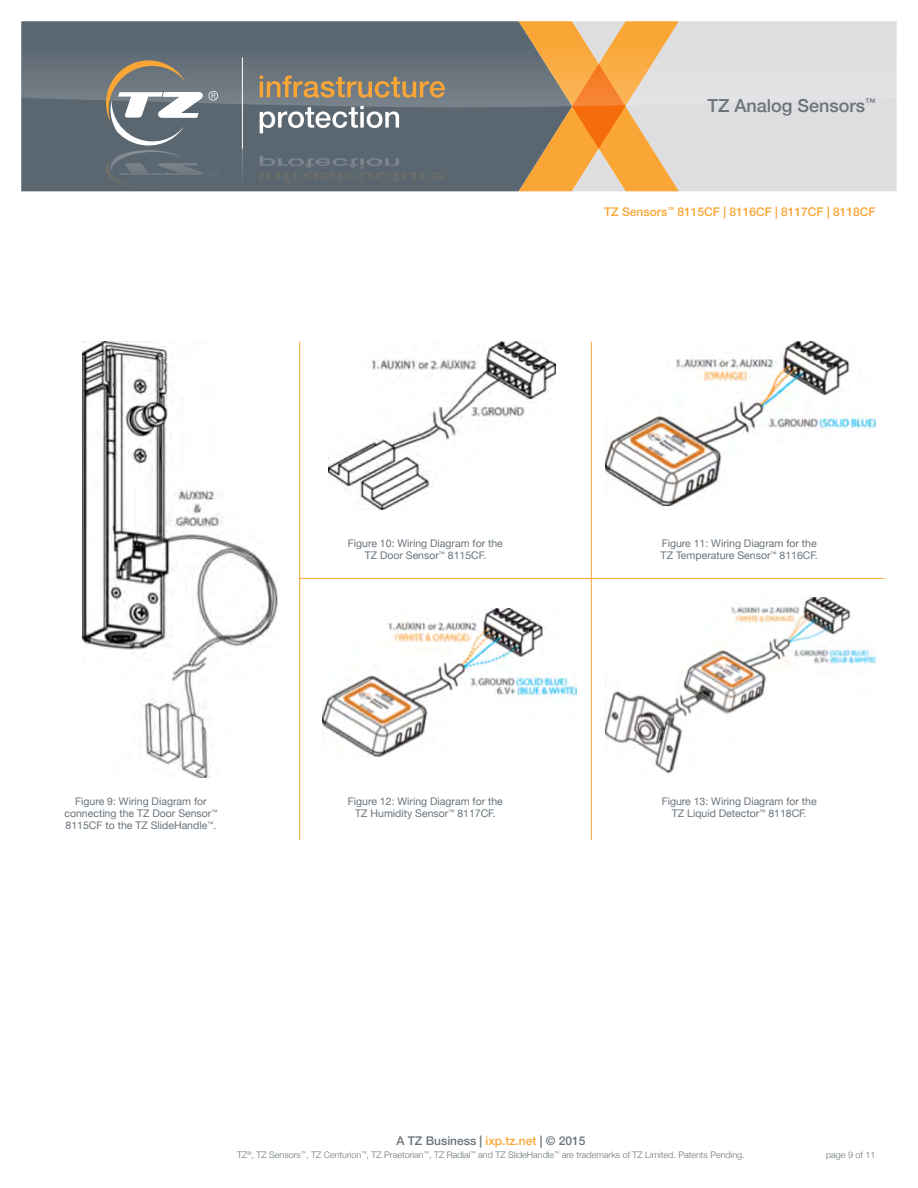
<style>
.page{position:relative;width:918px;height:1188px;background:#fff}
.page>*{position:absolute;margin:0;border:0;box-sizing:border-box;transform-origin:0 0}
.t1{font:500 18px "Helvetica Neue";color:#6a747b}
.t2{font:500 12px "Helvetica Neue";color:#faa636}
.t3{font:500 12px "Helvetica Neue";color:#6a747b}
.diagram_notation{font:10.5px/12px "Helvetica Neue";color:#69747c;text-align:center}
.t4{font:300 9px "Helvetica Neue";color:#6a747b}
.s1{color:#faa636}
</style>
<div class="page">
<div style="left:21px;top:107px;width:498px;height:84px;background:#5a6670"></div>
<div style="left:679px;top:107px;width:218px;height:84px;background:#dedee1"></div>
<svg style="left:21px;top:21px;width:876px;height:86px;background:#90979e"></svg>
<hr style="left:242px;top:57px;width:1px;height:92px;background:#fff">
<svg style="left:260px;top:76px;width:185px;height:22px;background:#a08966"></svg>
<svg style="left:260px;top:106px;width:139px;height:27px"></svg>
<svg style="left:519px;top:21px;width:160px;height:170px;background:#d9a86c"></svg>
<hr style="left:242px;top:149px;width:1px;height:42px;background:#fff">
<svg style="left:106px;top:60px;width:112px;height:130px;background:#797f83"></svg>
<svg style="left:260px;top:156px;width:185px;height:27px;background:#5f6a72"></svg>
<img style="left:606px;top:597px;width:269px;height:176px">
<img style="left:329px;top:342px;width:226px;height:168px">
<img style="left:323px;top:608px;width:254px;height:149px">
<img style="left:606px;top:342px;width:269px;height:163px">
<img style="left:83px;top:342px;width:195px;height:435px">
<hr style="left:299px;top:342px;width:1px;height:498px;background:#faa636">
<hr style="left:591px;top:342px;width:1px;height:498px;background:#faa636">
<hr style="left:300px;top:578px;width:584px;height:1px;background:#faa636">
<h1 class="t1" style="left:708px;top:91px;width:170px">TZ Analog Sensors<sup>™</sup></h1>
<p class="t2" style="left:604px;top:202px;width:273px">TZ Sensors<sup>™</sup> 8115CF | 8116CF | 8117CF | 8118CF</p>
<p class="diagram_notation" style="left:348px;top:538px;width:157px">Figure 10: Wiring Diagram for the<br>TZ Door Sensor<sup>™</sup> 8115CF.</p>
<p class="diagram_notation" style="left:661px;top:538px;width:159px;text-align:left">Figure 11: Wiring Diagram for the<br>TZ Temperature Sensor<sup>™</sup> 8116CF.</p>
<p class="diagram_notation" style="left:64px;top:796px;width:155px">Figure 9: Wiring Diagram for connecting the TZ Door Sensor<sup>™<br></sup>8115CF to the TZ SlideHandle<sup>™</sup>.</p>
<p class="diagram_notation" style="left:348px;top:796px;width:157px">Figure 12: Wiring Diagram for the<br>TZ Humidity Sensor<sup>™</sup> 8117CF.</p>
<p class="diagram_notation" style="left:662px;top:796px;width:157px">Figure 13: Wiring Diagram for the<br>TZ Liquid Detector<sup>™</sup> 8118CF.</p>
<p class="t3" style="left:396px;top:1131px;width:191px">A TZ Business | <span class="s1">ixp.tz.net</span> | © 2015</p>
<p class="t4" style="left:237px;top:1148px;width:509px">TZ<sup>®</sup>, TZ Sensors<sup>™</sup>, TZ Centurion<sup>™</sup>, TZ Praetorian<sup>™</sup>, TZ Radial<sup>™</sup> and TZ SlideHandle<sup>™</sup> are trademarks of TZ Limited. Patents Pending.</p>
<p class="t4" style="left:826px;top:1148px;width:51px">page 9 of 11</p>
</div>
